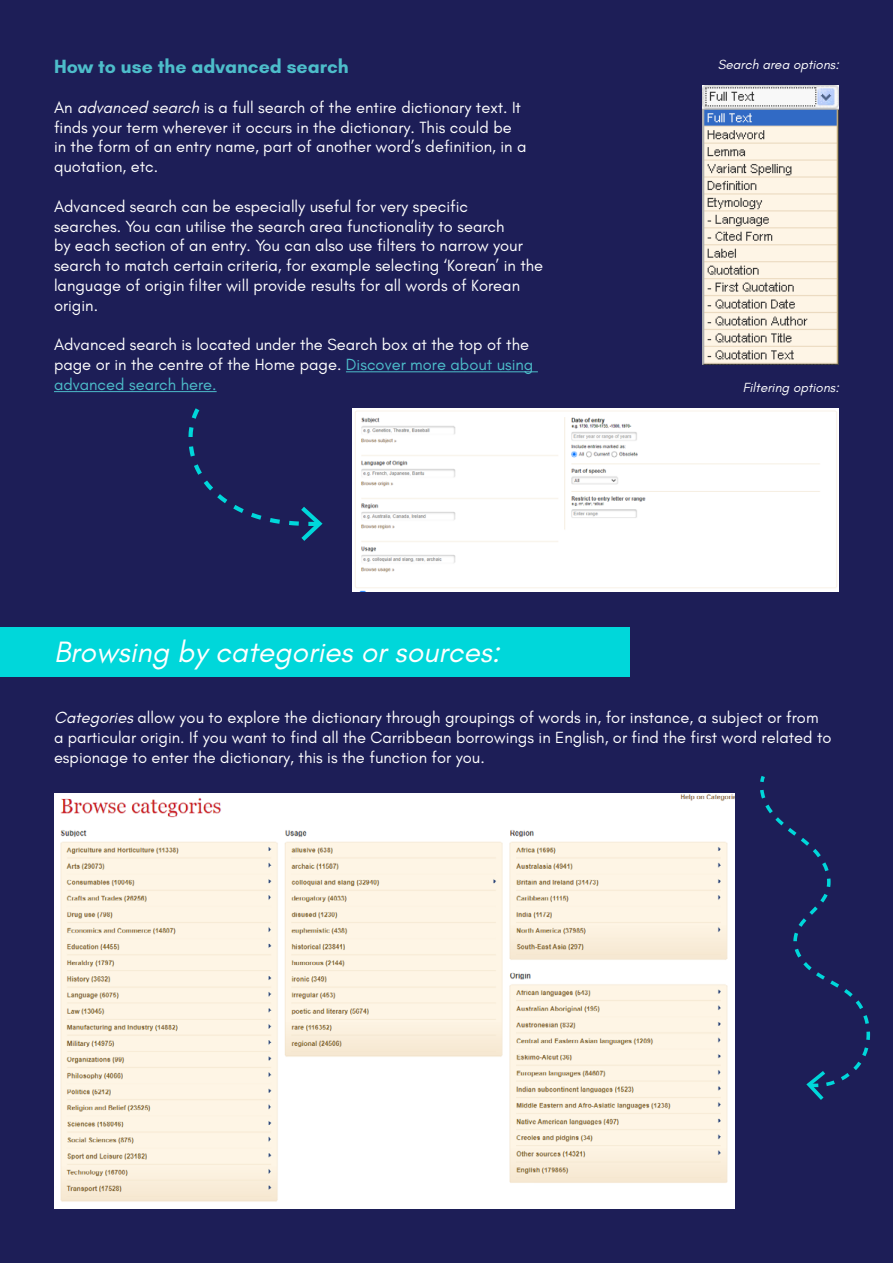
<style>
.page{position:relative;width:893px;height:1263px;background:#1d1e57}
.page>*{position:absolute;margin:0;border:0;box-sizing:border-box;transform-origin:0 0}
.t1{font:italic 30px "Glacial Indifference";color:#fff}
.t2{font:700 19.5px "Glacial Indifference";color:#4dbdca}
.t3{font:16.5px/19.8px "Glacial Indifference";color:#fff}
.t4{font:italic 13.5px "Glacial Indifference";color:#fff}
.s1{font-style:italic}
.s2{color:#4dbdca}
</style>
<div class="page">
<svg style="left:188px;top:408px;width:134px;height:133px"></svg>
<svg style="left:760px;top:776px;width:110px;height:324px"></svg>
<hr style="left:346px;top:371px;width:192px;height:1px;background:#4dbdca">
<hr style="left:54px;top:391px;width:163px;height:1px;background:#4dbdca">
<img style="left:353px;top:408px;width:486px;height:183px">
<img style="left:703px;top:85px;width:136px;height:279px">
<div style="left:0;top:627px;width:629px;height:50px;background:#00d7da"></div>
<img style="left:54px;top:793px;width:681px;height:416px">
<p class="t2" style="left:54px;top:54px;width:296px">How to use the advanced search</p>
<p class="t3" style="left:54px;top:98px;width:474px">An <span class="s1">advanced search</span> is a full search of the entire dictionary text. It finds your term wherever it occurs in the dictionary. This could be in the form of an entry name, part of another word’s definition, in a quotation, etc.</p>
<p class="t3" style="left:54px;top:197px;width:491px">Advanced search can be especially useful for very specific<br>searches. You can utilise the search area functionality to search<br>by each section of an entry. You can also use filters to narrow your search to match certain criteria, for example selecting ‘Korean’ in the language of origin filter will provide results for all words of Korean origin.</p>
<p class="t3" style="left:54px;top:335px;width:481px">Advanced search is located under the Search box at the top of the page or in the centre of the Home page. <span class="s2">Discover more about using advanced search here.</span></p>
<h1 class="t1" style="left:54px;top:635px;width:447px">Browsing by categories or sources:</h1>
<p class="t4" style="left:718px;top:57px;width:123px">Search area options:</p>
<p class="t4" style="left:743px;top:380px;width:98px">Filtering options:</p>
<p class="t3" style="left:54px;top:708px;width:779px"><span class="s1">Categories</span> allow you to explore the dictionary through groupings of words in, for instance, a subject or from a particular origin. If you want to find all the Carribbean borrowings in English, or find the first word related to espionage to enter the dictionary, this is the function for you.</p>
</div>
